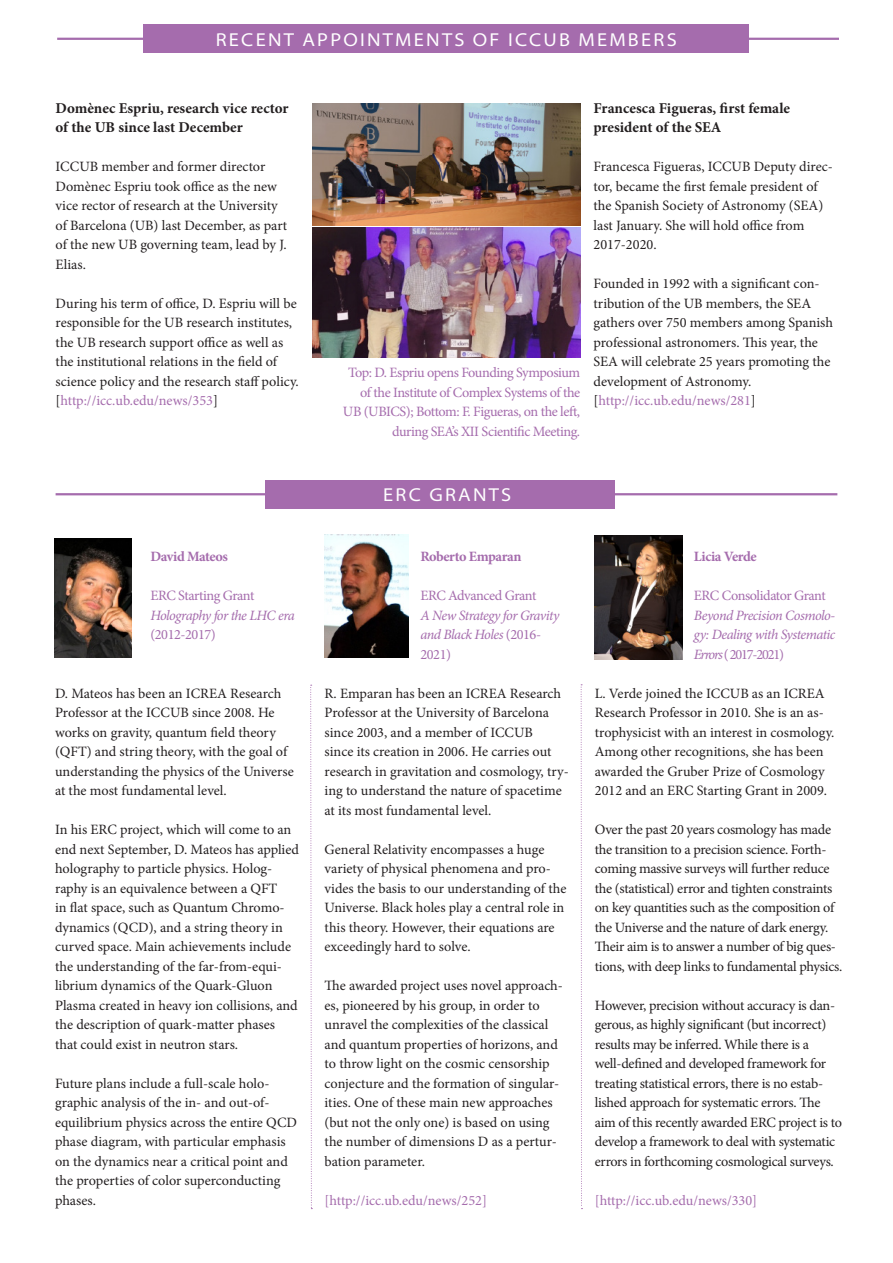
<style>
.page{position:relative;width:893px;height:1263px;background:#fff}
.page>*{position:absolute;margin:0;border:0;box-sizing:border-box;transform-origin:0 0}
.Títol_1{font:semi-expanded 18.75px "Myriad Pro";letter-spacing:.12em;color:#fff}
.Títol_2{font:700 15px/19.5px "Minion Pro";color:#231f20}
.t1{font:14.25px/19.5px "Minion Pro";letter-spacing:-.005em;color:#231f20}
.t2{font:14.25px/19.5px "Minion Pro";letter-spacing:-.025em;color:#231f20}
.Peu_imatge{font:14.25px/19.5px "Minion Pro";letter-spacing:-.03em;color:#a56cad;text-align:right}
.Peu_imatge-2{font:italic 14.25px/19.5px "Minion Pro";letter-spacing:-.04em;color:#a56cad}
.Peu_imatge-3{font:14.25px "Minion Pro";color:#a56cad}
.Peu_imatge-4{font:700 14.25px "Minion Pro";letter-spacing:-.03em;color:#a56cad}
.s1{color:#a56cad}
.s2{font-style:normal}
</style>
<div class="page">
<div style="left:266px;top:480px;width:349px;height:28px;background:#a56cad"></div>
<hr style="left:56px;top:493px;width:255px;height:2px;background:#a56cad">
<hr style="left:582px;top:493px;width:255px;height:2px;background:#a56cad">
<img style="left:595px;top:536px;width:87px;height:123px">
<img style="left:325px;top:534px;width:83px;height:124px">
<img style="left:55px;top:539px;width:77px;height:119px">
<div style="left:143px;top:25px;width:605px;height:28px;background:#a56cad"></div>
<hr style="left:57px;top:38px;width:255px;height:2px;background:#a56cad">
<hr style="left:584px;top:38px;width:255px;height:2px;background:#a56cad">
<img style="left:313px;top:104px;width:268px;height:121px">
<img style="left:313px;top:227px;width:267px;height:131px">
<svg style="left:310px;top:685px;width:2px;height:524px"></svg>
<svg style="left:581px;top:684px;width:1px;height:525px"></svg>
<p class="Títol_1" style="left:216px;top:30px;width:462px">RECENT APPOINTMENTS OF ICCUB MEMBERS</p>
<p class="Títol_2" style="left:56px;top:98px;width:234px">Domènec Espriu, research vice rector of the UB since last December</p>
<p class="t1" style="left:56px;top:157px;width:233px">ICCUB member and former director<br>Domènec Espriu took office as the new vice rector of research at the University of Barcelona (UB) last December, as part of the new UB governing team, lead by J.<br>Elias.</p>
<p class="t1" style="left:56px;top:293px;width:245px">During his term of office, D. Espriu will be responsible for the UB research institutes, the UB research support office as well as the institutional relations in the field of science policy and the research staff policy. [<span class="s1">http://icc.ub.edu/news/353</span>]</p>
<p class="Peu_imatge-4" style="left:150px;top:546px;width:79px">David Mateos</p>
<p class="Peu_imatge" style="left:150px;top:586px;width:105px">ERC Starting Grant</p>
<p class="Peu_imatge-2" style="left:150px;top:605px;width:146px">Holography for the LHC era <span class="s2">(2012-2017)</span></p>
<p class="t1" style="left:55px;top:683px;width:240px">D. Mateos has been an ICREA Research Professor at the ICCUB since 2008. He works on gravity, quantum field theory (QFT) and string theory, with the goal of understanding the physics of the Universe at the most fundamental level.</p>
<p class="t1" style="left:55px;top:820px;width:246px">In his ERC project, which will come to an end next September, D. Mateos has applied holography to particle physics. Holog&shy;raphy is an equivalence between a QFT<br>in flat space, such as Quantum Chromo&shy;dynamics (QCD), and a string theory in curved space. Main achievements include the understanding of the far-from-equi&shy;librium dynamics of the Quark-Gluon Plasma created in heavy ion collisions, and the description of quark-matter phases that could exist in neutron stars.</p>
<p class="t1" style="left:55px;top:1073px;width:243px">Future plans include a full-scale holo&shy;graphic analysis of the in- and out-of&shy;equilibrium physics across the entire QCD phase diagram, with particular emphasis on the dynamics near a critical point and the properties of color superconducting phases.</p>
<p class="Peu_imatge" style="left:343px;top:363px;width:239px">Top: D. Espriu opens Founding Symposium of the Institute of Complex Systems of the UB (UBICS); Bottom: F. Figueras, on the left, during SEA’s XII Scientific Meeting.</p>
<p class="Títol_2" style="left:594px;top:98px;width:198px">Francesca Figueras, first female president of the SEA</p>
<p class="t1" style="left:594px;top:157px;width:241px">Francesca Figueras, ICCUB Deputy direc&shy;tor, became the first female president of the Spanish Society of Astronomy (SEA) last January. She will hold office from 2017-2020.</p>
<p class="t1" style="left:594px;top:274px;width:241px">Founded in 1992 with a significant con&shy;tribution of the UB members, the SEA gathers over 750 members among Spanish professional astronomers. This year, the SEA will celebrate 25 years promoting the development of Astronomy. [<span class="s1">http://icc.ub.edu/news/281</span>]</p>
<p class="Títol_1" style="left:383px;top:485px;width:130px">ERC GRANTS</p>
<p class="Peu_imatge-4" style="left:420px;top:546px;width:103px">Roberto Emparan</p>
<p class="Peu_imatge" style="left:420px;top:586px;width:117px">ERC Advanced Grant</p>
<p class="Peu_imatge-2" style="left:420px;top:605px;width:141px">A New Strategy for Gravity and Black Holes <span class="s2">(2016-<br>2021)</span></p>
<p class="t1" style="left:325px;top:683px;width:246px">R. Emparan has been an ICREA Research Professor at the University of Barcelona since 2003, and a member of ICCUB<br>since its creation in 2006. He carries out research in gravitation and cosmology, try&shy;ing to understand the nature of spacetime at its most fundamental level.</p>
<p class="t1" style="left:325px;top:839px;width:243px">General Relativity encompasses a huge variety of physical phenomena and pro&shy;vides the basis to our understanding of the Universe. Black holes play a central role in this theory. However, their equations are exceedingly hard to solve.</p>
<p class="t1" style="left:325px;top:976px;width:240px">The awarded project uses novel approach&shy;es, pioneered by his group, in order to unravel the complexities of the classical and quantum properties of horizons, and to throw light on the cosmic censorship conjecture and the formation of singular&shy;ities. One of these main new approaches (but not the only one) is based on using the number of dimensions D as a pertur&shy;bation parameter.</p>
<p class="Peu_imatge-3" style="left:325px;top:1190px;width:164px">[http://icc.ub.edu/news/252]</p>
<p class="Peu_imatge-4" style="left:694px;top:546px;width:64px">Licia Verde</p>
<p class="Peu_imatge" style="left:694px;top:586px;width:133px">ERC Consolidator Grant</p>
<p class="Peu_imatge-2" style="left:694px;top:605px;width:143px;text-align:justify">Beyond Precision Cosmolo&shy;gy: Dealing with Systematic Errors <span class="s2">( 2017-2021)</span></p>
<p class="t1" style="left:595px;top:683px;width:241px">L. Verde joined the ICCUB as an ICREA Research Professor in 2010. She is an as&shy;trophysicist with an interest in cosmology.<br>Among other recognitions, she has been awarded the Gruber Prize of Cosmology 2012 and an ERC Starting Grant in 2009.</p>
<p class="t2" style="left:595px;top:820px;width:249px">Over the past 20 years cosmology has made the transition to a precision science. Forth&shy;coming massive surveys will further reduce the (statistical) error and tighten constraints on key quantities such as the composition of the Universe and the nature of dark energy.<br>Their aim is to answer a number of big ques&shy;tions, with deep links to fundamental physics.</p>
<p class="t2" style="left:595px;top:995px;width:249px">However, precision without accuracy is dan&shy;gerous, as highly significant (but incorrect) results may be inferred. While there is a well-defined and developed framework for treating statistical errors, there is no estab&shy;lished approach for systematic errors. The aim of this recently awarded ERC project is to develop a framework to deal with systematic errors in forthcoming cosmological surveys.</p>
<p class="Peu_imatge-3" style="left:595px;top:1190px;width:164px">[http://icc.ub.edu/news/330]</p>
</div>
